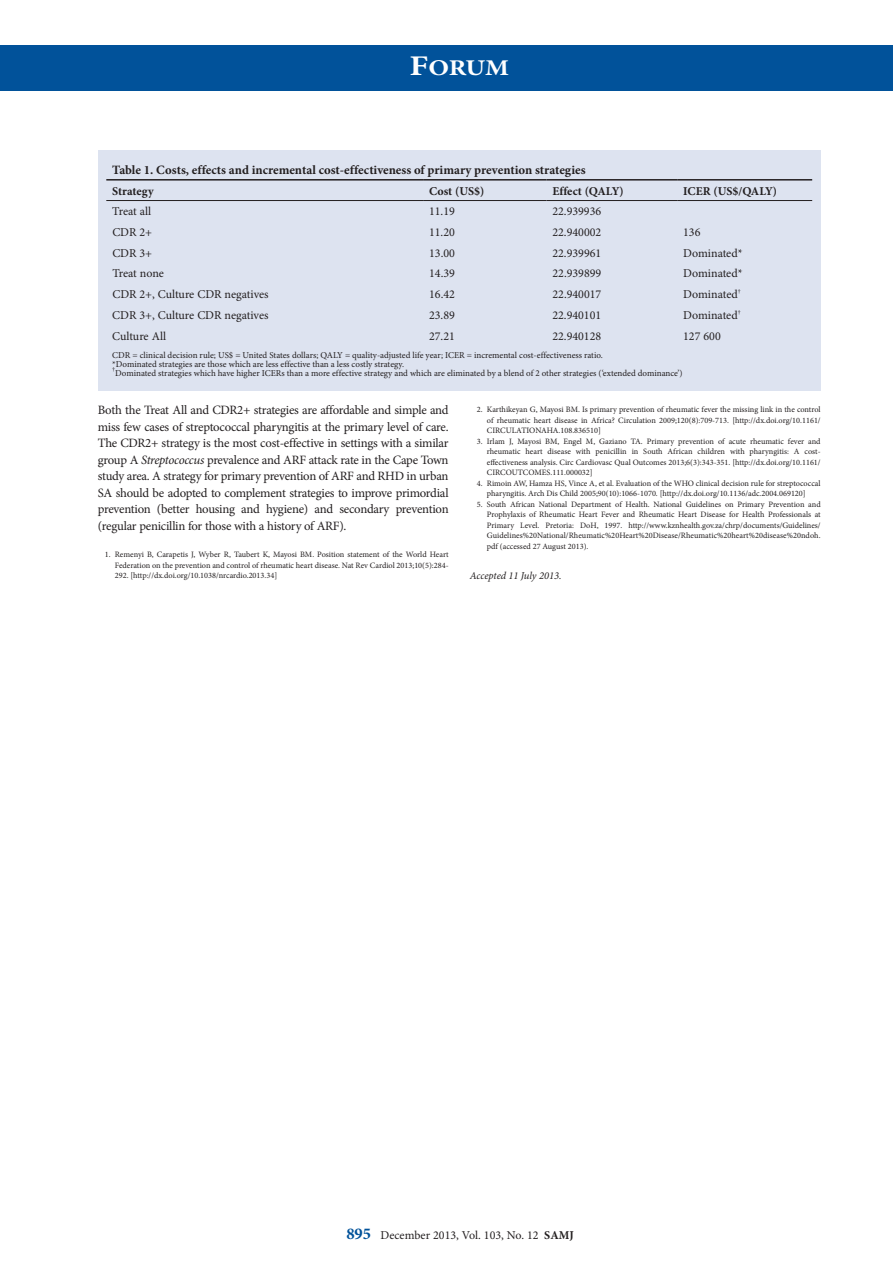
<style>
.page{position:relative;width:893px;height:1263px;background:#fff}
.page>*{position:absolute;margin:0;border:0;box-sizing:border-box;transform-origin:0 0}
.t1{font:700 22.5px "Minion Pro";color:#fff;scale:1.2 1}
.BODY_TEXT_INDENT{font:12.75px/16.5px "Minion Pro";letter-spacing:-.02em;color:#231f20;text-align:justify}
.TABLE_HEAD{font:700 12.75px "Minion Pro";color:#231f20}
.TABLE_COPY{font:12px "Minion Pro";color:#231f20}
.TABLE_FIELD_NAME{font:700 12px "Minion Pro";color:#231f20}
.ACCEPTED{font:italic 10.5px "Minion Pro";letter-spacing:-.005em;color:#231f20}
.TABLE_FOOTNOTE{font:9px "Minion Pro";color:#231f20}
.t2{font:8.25px/10.5px "Minion Pro";color:#231f20;text-align:justify}
.TABLE_FOOTNOTE-2{font:6.15px "Minion Pro";color:#231f20}
.s1{font-size:28.5px}
.s2{font-style:italic}
.s3{font-weight:700;font-size:16.5px;color:#01529a}
.s4{font-weight:700}
</style>
<div class="page">
<div style="left:0;top:45px;width:893px;height:45px;background:#01529a"></div>
<div style="left:98px;top:150px;width:723px;height:241px;background:#dde3f0"></div>
<hr style="left:106px;top:179px;width:317px;height:2px;background:#231f20">
<hr style="left:423px;top:179px;width:123px;height:2px;background:#231f20">
<hr style="left:546px;top:179px;width:131px;height:2px;background:#231f20">
<hr style="left:677px;top:179px;width:135px;height:2px;background:#231f20">
<hr style="left:106px;top:200px;width:317px;height:1px;background:#231f20">
<hr style="left:423px;top:200px;width:123px;height:1px;background:#231f20">
<hr style="left:546px;top:200px;width:131px;height:1px;background:#231f20">
<hr style="left:677px;top:200px;width:135px;height:1px;background:#231f20">
<h1 class="t1" style="left:409px;top:52px;width:84px"><span class="s1">F</span>ORUM</h1>
<p class="TABLE_HEAD" style="left:112px;top:161px;width:475px">Table 1. Costs, effects and incremental cost-effectiveness of primary prevention strategies</p>
<p class="TABLE_FIELD_NAME" style="left:112px;top:182px;width:43px">Strategy</p>
<p class="TABLE_FIELD_NAME" style="left:429px;top:182px;width:57px">Cost (US$)</p>
<p class="TABLE_FIELD_NAME" style="left:552px;top:182px;width:73px">Effect (QALY)</p>
<p class="TABLE_FIELD_NAME" style="left:683px;top:182px;width:96px">ICER (US$/QALY)</p>
<p class="TABLE_COPY" style="left:112px;top:203px;width:41px">Treat all</p>
<p class="TABLE_COPY" style="left:429px;top:203px;width:27px">11.19</p>
<p class="TABLE_COPY" style="left:552px;top:203px;width:50px">22.939936</p>
<p class="TABLE_COPY" style="left:112px;top:224px;width:41px">CDR 2+</p>
<p class="TABLE_COPY" style="left:429px;top:224px;width:27px">11.20</p>
<p class="TABLE_COPY" style="left:552px;top:224px;width:50px">22.940002</p>
<p class="TABLE_COPY" style="left:683px;top:224px;width:19px">136</p>
<p class="TABLE_COPY" style="left:112px;top:245px;width:41px">CDR 3+</p>
<p class="TABLE_COPY" style="left:429px;top:245px;width:27px">13.00</p>
<p class="TABLE_COPY" style="left:552px;top:245px;width:50px">22.939961</p>
<p class="TABLE_COPY" style="left:683px;top:245px;width:61px">Dominated*</p>
<p class="TABLE_COPY" style="left:112px;top:266px;width:53px">Treat none</p>
<p class="TABLE_COPY" style="left:429px;top:266px;width:27px">14.39</p>
<p class="TABLE_COPY" style="left:552px;top:266px;width:50px">22.939899</p>
<p class="TABLE_COPY" style="left:683px;top:266px;width:61px">Dominated*</p>
<p class="TABLE_COPY" style="left:112px;top:286px;width:158px">CDR 2+, Culture CDR negatives</p>
<p class="TABLE_COPY" style="left:429px;top:286px;width:27px">16.42</p>
<p class="TABLE_COPY" style="left:552px;top:286px;width:50px">22.940017</p>
<p class="TABLE_COPY" style="left:683px;top:286px;width:59px">Dominated<sup>†</sup></p>
<p class="TABLE_COPY" style="left:112px;top:307px;width:158px">CDR 3+, Culture CDR negatives</p>
<p class="TABLE_COPY" style="left:429px;top:307px;width:27px">23.89</p>
<p class="TABLE_COPY" style="left:552px;top:307px;width:50px">22.940101</p>
<p class="TABLE_COPY" style="left:683px;top:307px;width:59px">Dominated<sup>†</sup></p>
<p class="TABLE_COPY" style="left:112px;top:328px;width:55px">Culture All</p>
<p class="TABLE_COPY" style="left:429px;top:328px;width:27px">27.21</p>
<p class="TABLE_COPY" style="left:552px;top:328px;width:50px">22.940128</p>
<p class="TABLE_COPY" style="left:683px;top:328px;width:39px">127 600</p>
<p class="TABLE_FOOTNOTE" style="left:112px;top:349px;width:492px">CDR = clinical decision rule; US$ = United States dollars; QALY = quality-adjusted life year; ICER = incremental cost-effectiveness ratio.</p>
<p class="TABLE_FOOTNOTE" style="left:112px;top:358px;width:293px">*Dominated strategies are those which are less effective than a less costly strategy.</p>
<p class="TABLE_FOOTNOTE-2" style="left:112px;top:365px;width:4px">†</p>
<p class="TABLE_FOOTNOTE" style="left:115px;top:367px;width:569px">Dominated strategies which have higher ICERs than a more effective strategy and which are eliminated by a blend of 2 other strategies (‘extended dominance’)</p>
<p class="BODY_TEXT_INDENT" style="left:98px;top:402px;width:352px">Both the Treat All and CDR2+ strategies are affordable and simple and miss few cases of streptococcal pharyngitis at the primary level of care.<br>The CDR2+ strategy is the most cost-effective in settings with a similar group A <span class="s2">Streptococcus</span> prevalence and ARF attack rate in the Cape Town study area. A strategy for primary prevention of ARF and RHD in urban SA should be adopted to complement strategies to improve primordial prevention (better housing and hygiene) and secondary prevention (regular penicillin for those with a history of ARF).</p>
<p class="t2" style="left:115px;top:549px;width:335px;text-indent:-10px">1. Remenyi B, Carapetis J, Wyber R, Taubert K, Mayosi BM. Position statement of the World Heart Federation on the prevention and control of rheumatic heart disease. Nat Rev Cardiol 2013;10(5):284- 292. [http://dx.doi.org/10.1038/nrcardio.2013.34]</p>
<p class="t2" style="left:487px;top:404px;width:335px;text-indent:-10px">2. Karthikeyan G, Mayosi BM. Is primary prevention of rheumatic fever the missing link in the control of rheumatic heart disease in Africa? Circulation 2009;120(8):709-713. [http://dx.doi.org/10.1161/ CIRCULATIONAHA.108.836510]</p>
<p class="t2" style="left:487px;top:436px;width:335px;text-indent:-10px">3. Irlam J, Mayosi BM, Engel M, Gaziano TA. Primary prevention of acute rheumatic fever and rheumatic heart disease with penicillin in South African children with pharyngitis: A cost&shy;effectiveness analysis. Circ Cardiovasc Qual Outcomes 2013;6(3):343-351. [http://dx.doi.org/10.1161/ CIRCOUTCOMES.111.000032]</p>
<p class="t2" style="left:477px;top:478px;width:345px;text-align:center">4. Rimoin AW, Hamza HS, Vince A, et al. Evaluation of the WHO clinical decision rule for streptococcal pharyngitis. Arch Dis Child 2005;90(10):1066-1070. [http://dx.doi.org/10.1136/adc.2004.069120]</p>
<p class="t2" style="left:487px;top:499px;width:335px;text-indent:-10px">5. South African National Department of Health. National Guidelines on Primary Prevention and Prophylaxis of Rheumatic Heart Fever and Rheumatic Heart Disease for Health Professionals at Primary Level. Pretoria: DoH, 1997. http://www.kznhealth.gov.za/chrp/documents/Guidelines/ Guidelines%20National/Rheumatic%20Heart%20Disease/Rheumatic%20heart%20disease%20ndoh. pdf (accessed 27 August 2013).</p>
<p class="ACCEPTED" style="left:470px;top:569px;width:93px">Accepted 11 July 2013.</p>
<p class="TABLE_COPY" style="left:346px;top:1227px;width:229px"><span class="s3">895</span> December 2013, Vol. 103, No. 12 <span class="s4">SAMJ</span></p>
</div>
